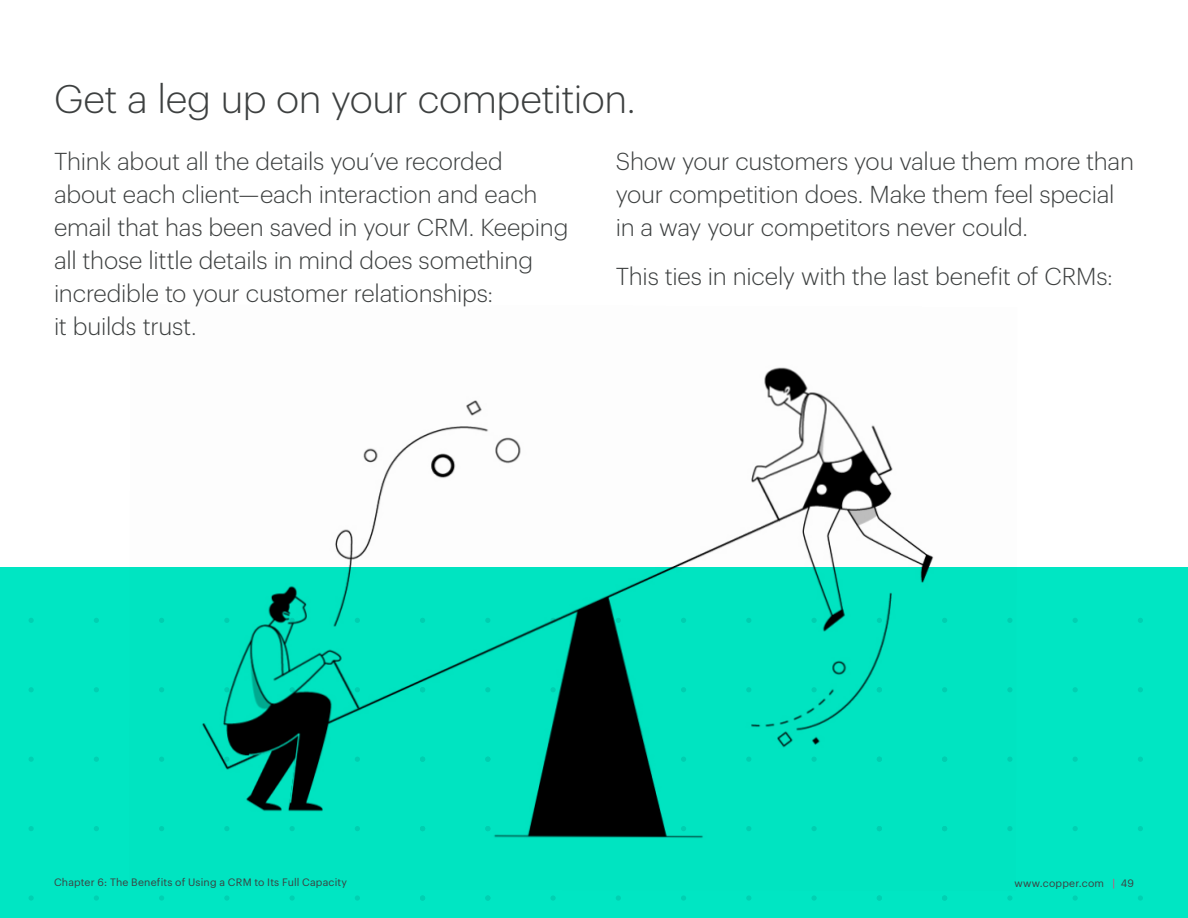
<style>
.page{position:relative;width:1188px;height:918px;background:#fff}
.page>*{position:absolute;margin:0;border:0;box-sizing:border-box;transform-origin:0 0}
.t1{font:300 39px "Graphik";letter-spacing:-.01em;color:#3d4040}
.t2{font:300 24px/33px "Graphik";letter-spacing:-.01em;color:#3d4040}
.t3{font:10.5px "Graphik";letter-spacing:.02em;color:#3d4040}
.s1{color:#fc3366}
</style>
<div class="page">
<div style="left:0;top:567px;width:1188px;height:351px;background:#00e6c3"></div>
<img style="left:159px;top:367px;width:854px;height:471px">
<h1 class="t1" style="left:54px;top:70px;width:583px">Get a leg up on your competition.</h1>
<p class="t2" style="left:54px;top:143px;width:516px">Think about all the details you’ve recorded about each client—each interaction and each email that has been saved in your CRM. Keeping all those little details in mind does something incredible to your customer relationships:<br>it builds trust.</p>
<p class="t2" style="left:616px;top:143px;width:520px">Show your customers you value them more than your competition does. Make them feel special in a way your competitors never could.</p>
<p class="t2" style="left:616px;top:258px;width:499px">This ties in nicely with the last benefit of CRMs:</p>
<p class="t3" style="left:54px;top:874px;width:295px">Chapter 6: The Benefits of Using a CRM to Its Full Capacity</p>
<p class="t3" style="left:1014px;top:875px;width:121px">www.copper.com <span class="s1">|</span> 49</p>
</div>
